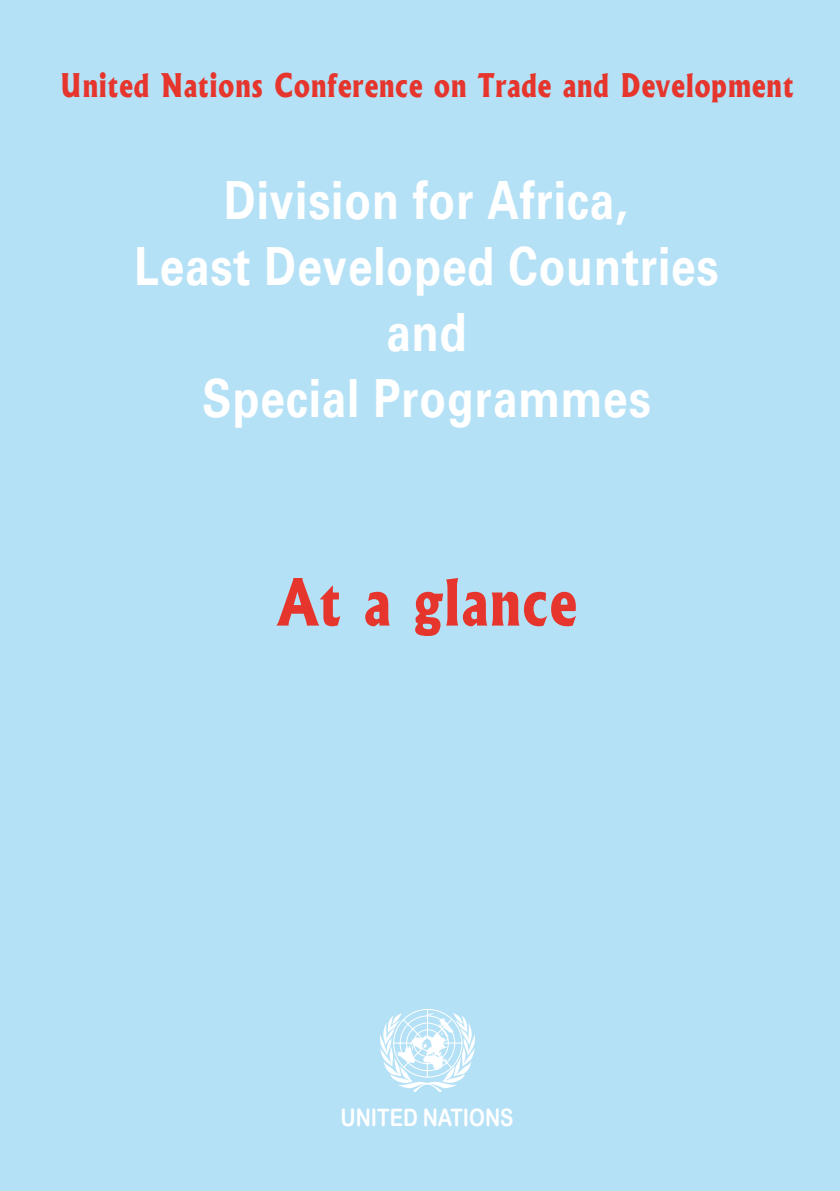
<style>
.page{position:relative;width:840px;height:1191px;background:#fff}
.page>*{position:absolute;margin:0;border:0;box-sizing:border-box;transform-origin:0 0}
.t1{font:62.4px "Albertus Extra Bold W1";letter-spacing:.04em;color:#e5352c;scale:.83 1}
.t2{font:700 52.8px/66px "Univers";letter-spacing:.02em;color:#fff;text-align:center;scale:.83 1}
.t3{font:31.2px "Albertus Extra Bold W1";letter-spacing:.04em;color:#e5352c;scale:.83 1}
.t4{font:24px "Arial Rounded MT Bold";color:#fff;scale:.83 1}
</style>
<div class="page">
<div style="left:0;top:0;width:839px;height:1191px;background:#b5e1f6"></div>
<svg style="left:380px;top:1009px;width:95px;height:83px"></svg>
<p class="t3" style="left:61px;top:65px;width:884px">United Nations Conference on Trade and Development</p>
<p class="t2" style="left:134px;top:168px;width:705px">Division for Africa,<br>Least Developed Countries and<br>Special Programmes</p>
<p class="t1" style="left:277px;top:561px;width:362px">At a glance</p>
<p class="t4" style="left:340px;top:1103px;width:210px">UNITED NATIONS</p>
</div>
